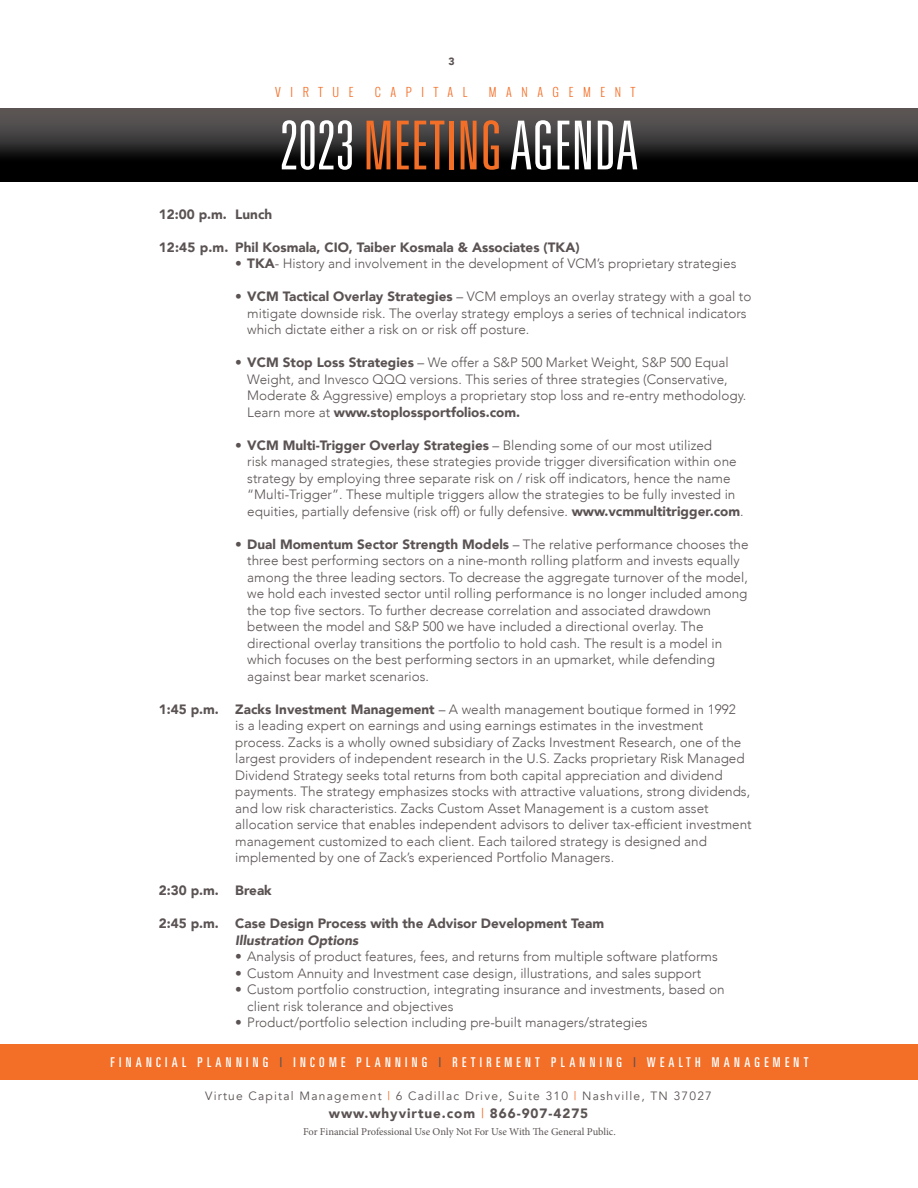
<style>
.page{position:relative;width:918px;height:1188px;background:#fff}
.page>*{position:absolute;margin:0;border:0;box-sizing:border-box;transform-origin:0 0}
.t1{font:300 ultra-condensed 67.5px "Univers LT Std";color:#fff}
.t2{font:300 13.5px/16.5px "Avenir";color:#5b5353}
.t3{font:900 13.5px "Avenir";color:#5b5353}
.t4{font:ultra-condensed 13.5px "Univers LT Std";letter-spacing:.32em;color:#fff}
.t5{font:900 13.5px "Avenir";letter-spacing:.07em;color:#5b5353}
.t6{font:italic 900 13.5px "Avenir";color:#5b5353}
.t7{font:12px "Avenir";letter-spacing:.1em;color:#5b5353}
.t8{font:300 12px "Oswald";letter-spacing:.8em;color:#f36e27}
.t9{font:10.5px "Minion Pro";letter-spacing:-.005em;color:#5b5353}
.t10{font:900 10.5px "Avenir";color:#5b5353}
.s1{color:#f36e27}
.s2{font-weight:900}
.s3{color:#5b5353}
.s4{font-weight:400;color:#f36e27}
</style>
<div class="page">
<div style="left:0;top:1044px;width:918px;height:36px;background:#f36e27"></div>
<div style="left:0;top:109px;width:918px;height:73px;background:linear-gradient(to bottom,#676262,#000)"></div>
<p class="t10" style="left:449px;top:52px;width:8px">3</p>
<p class="t8" style="left:275px;top:84px;width:80px">VIRTUE</p>
<p class="t8" style="left:375px;top:84px;width:94px">CAPITAL</p>
<p class="t8" style="left:489px;top:84px;width:148px">MANAGEMENT</p>
<h1 class="t1" style="left:280px;top:110px;width:360px">2023 <span class="s1">MEETING</span> AGENDA</h1>
<p class="t3" style="left:159px;top:203px;width:115px">12:00 p.m. Lunch</p>
<p class="t3" style="left:159px;top:236px;width:422px">12:45 p.m. Phil Kosmala, CIO, Taiber Kosmala &amp; Associates (TKA)</p>
<p class="t2" style="left:235px;top:256px;width:503px"><span class="s2">• TKA</span>- History and involvement in the development of VCM’s proprietary strategies</p>
<p class="t2" style="left:247px;top:289px;width:506px;text-indent:-12px"><span class="s2">• VCM Tactical Overlay Strategies</span> – VCM employs an overlay strategy with a goal to mitigate downside risk. The overlay strategy employs a series of technical indicators which dictate either a risk on or risk off posture.</p>
<p class="t2" style="left:247px;top:355px;width:501px;text-indent:-12px">• <span class="s2">VCM Stop Loss Strategies</span> – We offer a S&amp;P 500 Market Weight, S&amp;P 500 Equal Weight, and Invesco QQQ versions. This series of three strategies (Conservative, Moderate &amp; Aggressive) employs a proprietary stop loss and re-entry methodology.<br>Learn more at <span class="s2">www.stoplossportfolios.com.</span></p>
<p class="t2" style="left:247px;top:437px;width:498px;text-indent:-12px">• <span class="s2">VCM Multi-Trigger Overlay Strategies</span> – Blending some of our most utilized<br>risk managed strategies, these strategies provide trigger diversification within one strategy by employing three separate risk on / risk off indicators, hence the name “Multi-Trigger”. These multiple triggers allow the strategies to be fully invested in equities, partially defensive (risk off) or fully defensive. <span class="s2">www.vcmmultitrigger.com</span>.</p>
<p class="t2" style="left:247px;top:536px;width:503px;text-indent:-12px">• <span class="s2">Dual Momentum Sector Strength Models</span> – The relative performance chooses the three best performing sectors on a nine-month rolling platform and invests equally among the three leading sectors. To decrease the aggregate turnover of the model, we hold each invested sector until rolling performance is no longer included among the top five sectors. To further decrease correlation and associated drawdown between the model and S&amp;P 500 we have included a directional overlay. The directional overlay transitions the portfolio to hold cash. The result is a model in which focuses on the best performing sectors in an upmarket, while defending against bear market scenarios.</p>
<p class="t2" style="left:235px;top:701px;width:518px;text-indent:-77px"><span class="s2">1:45 p.m. Zacks Investment Management</span> – A wealth management boutique formed in 1992<br>is a leading expert on earnings and using earnings estimates in the investment process. Zacks is a wholly owned subsidiary of Zacks Investment Research, one of the largest providers of independent research in the U.S. Zacks proprietary Risk Managed Dividend Strategy seeks total returns from both capital appreciation and dividend payments. The strategy emphasizes stocks with attractive valuations, strong dividends, and low risk characteristics. Zacks Custom Asset Management is a custom asset allocation service that enables independent advisors to deliver tax-efficient investment management customized to each client. Each tailored strategy is designed and implemented by one of Zack’s experienced Portfolio Managers.</p>
<p class="t3" style="left:159px;top:879px;width:115px">2:30 p.m. Break</p>
<p class="t3" style="left:159px;top:912px;width:447px">2:45 p.m. Case Design Process with the Advisor Development Team</p>
<p class="t6" style="left:235px;top:929px;width:125px">Illustration Options</p>
<p class="t2" style="left:235px;top:948px;width:484px">• Analysis of product features, fees, and returns from multiple software platforms</p>
<p class="t2" style="left:235px;top:965px;width:467px">• Custom Annuity and Investment case design, illustrations, and sales support</p>
<p class="t2" style="left:247px;top:981px;width:479px;text-indent:-12px">• Custom portfolio construction, integrating insurance and investments, based on client risk tolerance and objectives</p>
<p class="t2" style="left:235px;top:1014px;width:414px">• Product/portfolio selection including pre-built managers/strategies</p>
<p class="t4" style="left:111px;top:1054px;width:699px">FINANCIAL PLANNING <span class="s3">|</span> INCOME PLANNING <span class="s3">|</span> RETIREMENT PLANNING <span class="s3">|</span> WEALTH MANAGEMENT</p>
<p class="t7" style="left:205px;top:1089px;width:508px">Virtue Capital Management <span class="s1">|</span> 6 Cadillac Drive, Suite 310 <span class="s1">|</span> Nashville, TN 37027</p>
<p class="t5" style="left:329px;top:1102px;width:261px">www.whyvirtue.com <span class="s4">|</span> 866-907-4275</p>
<p class="t9" style="left:303px;top:1124px;width:314px">For Financial Professional Use Only Not For Use With The General Public.</p>
</div>
